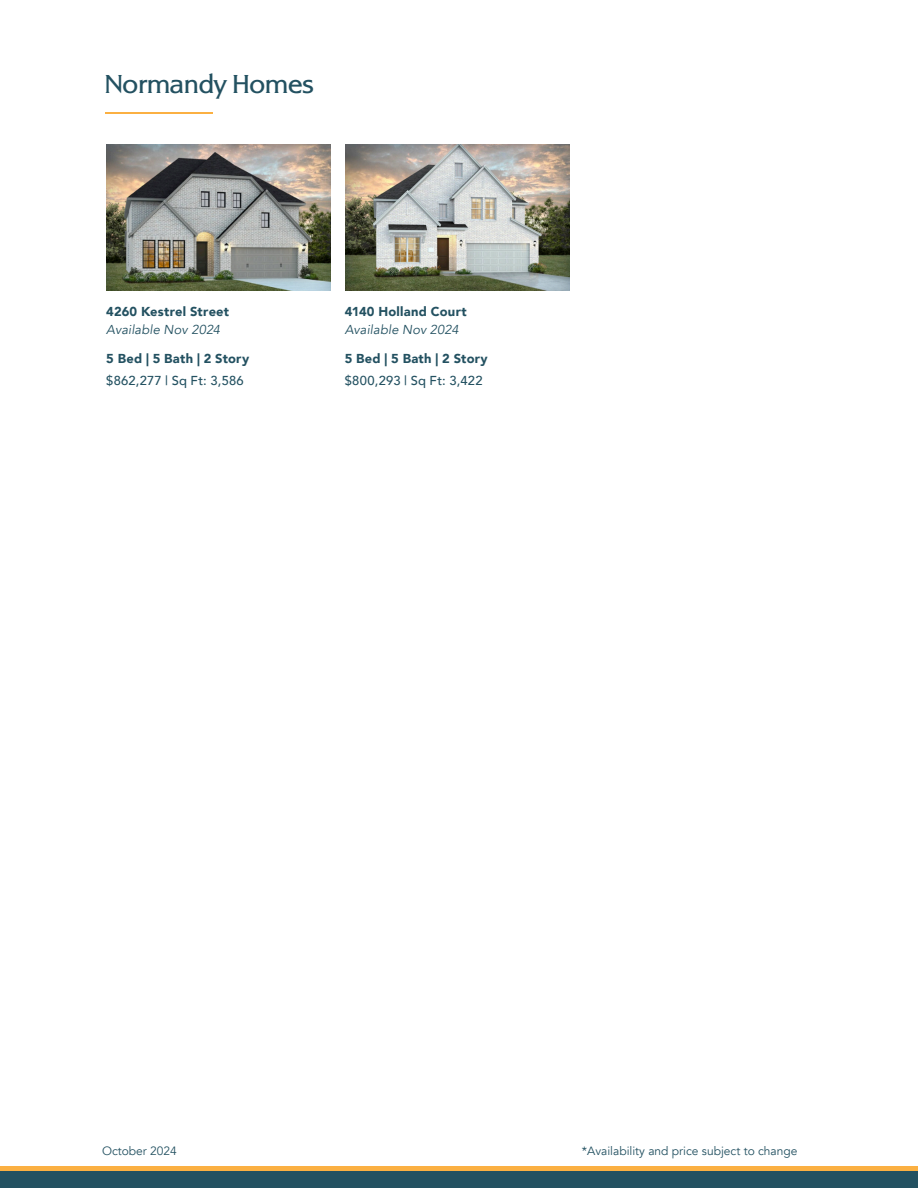
<style>
.page{position:relative;width:918px;height:1188px;background:#fff}
.page>*{position:absolute;margin:0;border:0;box-sizing:border-box;transform-origin:0 0}
.t1{font:500 27px "Alexon RR";color:#235161}
.t2{font:900 12.9px/18.1px "Avenir";letter-spacing:.02em;color:#235161}
.t3{font:500 12.9px/22px "Avenir";letter-spacing:.015em;color:#235161}
.t4{font:12px "Avenir";color:#235161}
.s1{font-weight:400;font-style:italic}
.s2{font-weight:900}
</style>
<div class="page">
<svg style="left:0;top:1166px;width:918px;height:6px;background:#d7a047"></svg>
<div style="left:0;top:1172px;width:918px;height:16px;background:#235161"></div>
<hr style="left:105px;top:113px;width:108px;height:1px;background:#fbb042">
<img style="left:345px;top:145px;width:225px;height:145px">
<img style="left:106px;top:145px;width:225px;height:145px">
<p class="t1" style="left:105px;top:69px;width:211px">Normandy Homes</p>
<p class="t2" style="left:106px;top:302px;width:124px">4260 Kestrel Street<br><span class="s1">Available Nov 2024</span></p>
<p class="t3" style="left:106px;top:347px;width:145px"><span class="s2">5 Bed | 5 Bath | 2 Story </span>$862,277 | Sq Ft: 3,586</p>
<p class="t2" style="left:345px;top:302px;width:123px">4140 Holland Court<br><span class="s1">Available Nov 2024</span></p>
<p class="t2" style="left:345px;top:349px;width:145px">5 Bed | 5 Bath | 2 Story</p>
<p class="t3" style="left:345px;top:369px;width:139px">$800,293 | Sq Ft: 3,422</p>
<p class="t4" style="left:102px;top:1144px;width:76px">October 2024</p>
<p class="t4" style="left:582px;top:1144px;width:217px">*Availability and price subject to change</p>
</div>
